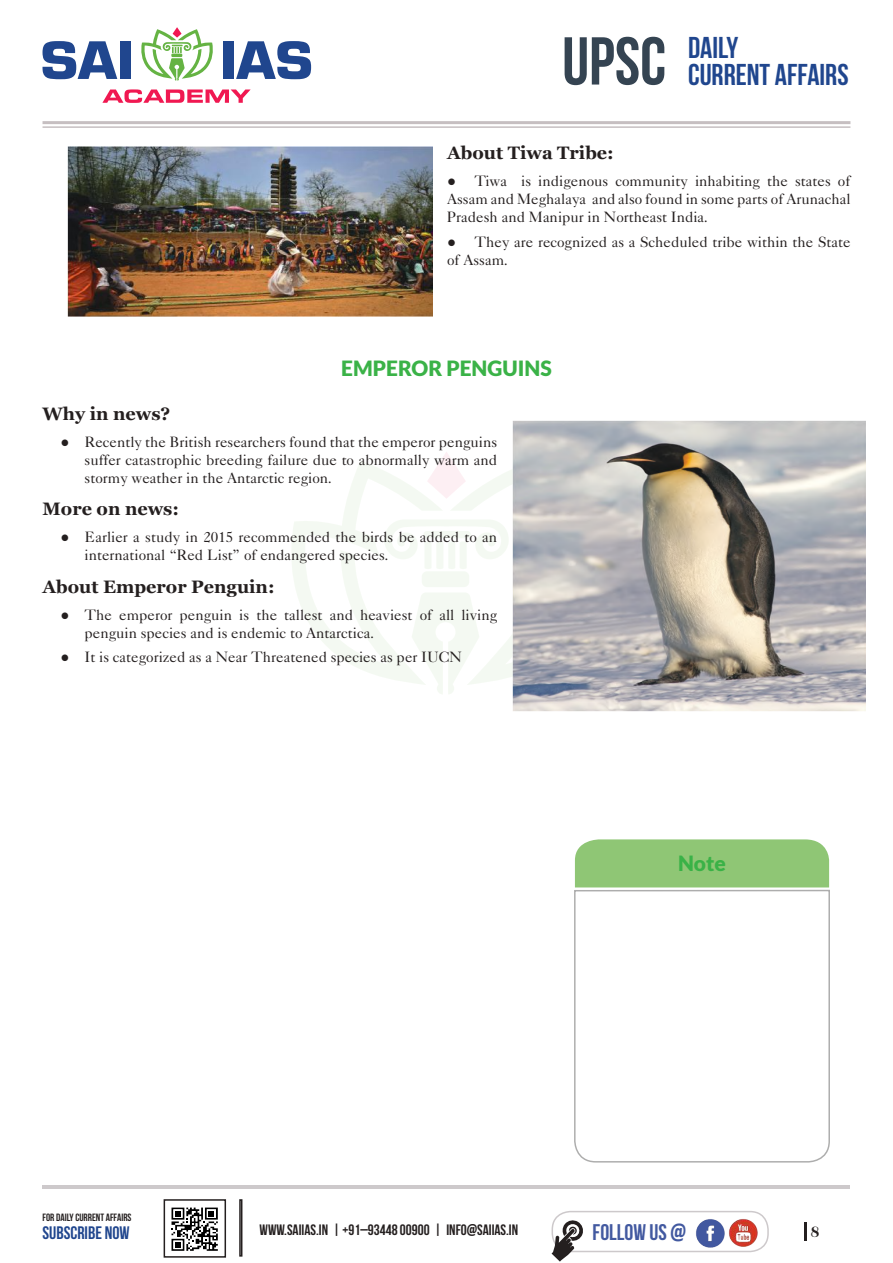
<style>
.page{position:relative;width:893px;height:1263px;background:#fff}
.page>*{position:absolute;margin:0;border:0;box-sizing:border-box;transform-origin:0 0}
.t1{font:700 67.5px "Bebas Neue";color:#354452}
.t2{font:700 30px/27px "Bebas Neue";color:#20468e}
.t3{font:700 22.5px "Bebas Neue";color:#4259a0}
.t4{font:900 21px "Lato";color:#3ab247}
.t5{font:700 18px "Georgia";color:#241f1f}
.t6{font:700 18px "Bebas Neue";color:#20468e}
.t7{font:15px/18px "Caslon Five Forty LT";color:#241f1f}
.t8{font:700 15px "Bebas Neue";color:#241f1f}
.t9{font:700 13.5px "Caslon";color:#241f1f}
.t10{font:700 10.5px "Bebas Neue";color:#241f1f}
.s1{font-family:"Georgia";font-weight:700}
</style>
<div class="page">
<hr style="left:43px;top:1185px;width:807px;height:4px;background:#cdc9cb">
<svg style="left:292px;top:452px;width:221px;height:242px"></svg>
<svg style="left:43px;top:41px;width:74px;height:38px"></svg>
<div style="left:120px;top:41px;width:11px;height:38px;background:#20468e"></div>
<div style="left:223px;top:41px;width:10px;height:38px;background:#20468e"></div>
<svg style="left:236px;top:41px;width:75px;height:38px"></svg>
<svg style="left:102px;top:89px;width:149px;height:14px"></svg>
<svg style="left:141px;top:27px;width:72px;height:54px"></svg>
<div style="left:575px;top:839px;width:254px;height:48px;background:#8fc675"></div>
<svg style="left:574px;top:889px;width:256px;height:274px"></svg>
<svg style="left:804px;top:1222px;width:2px;height:19px"></svg>
<svg style="left:171px;top:1207px;width:47px;height:44px"></svg>
<div style="left:164px;top:1199px;width:62px;height:58px;border:2px solid #241f1f"></div>
<div style="left:239px;top:1199px;width:3px;height:57px;border:2px solid #241f1f"></div>
<div style="left:552px;top:1211px;width:217px;height:41px;border:2px solid #cdc9cb;border-radius:18px"></div>
<img style="left:696px;top:1219px;width:29px;height:29px">
<img style="left:729px;top:1219px;width:29px;height:28px">
<svg style="left:552px;top:1219px;width:32px;height:42px"></svg>
<hr style="left:43px;top:121px;width:807px;height:3px;background:#c6bfc1">
<hr style="left:43px;top:126px;width:807px;height:2px;background:#c6bfc1">
<img style="left:67px;top:146px;width:365px;height:171px">
<img style="left:513px;top:421px;width:353px;height:291px">
<h1 class="t1" style="left:562px;top:24px;width:105px">UPSC</h1>
<h2 class="t2" style="left:688px;top:34px;width:162px">DAILY<br>CURRENT AFFAIRS</h2>
<p class="t5" style="left:447px;top:143px;width:168px">About Tiwa Tribe:</p>
<p class="t7" style="left:447px;top:172px;width:405px;text-align:justify"><span class="s1">●</span> Tiwa is indigenous community inhabiting the states of Assam and Meghalaya and also found in some parts of Arunachal Pradesh and Manipur in Northeast India.</p>
<p class="t7" style="left:447px;top:233px;width:405px"><span class="s1">●</span> They are recognized as a Scheduled tribe within the State of Assam.</p>
<h3 class="t4" style="left:341px;top:356px;width:212px">EMPEROR PENGUINS</h3>
<p class="t5" style="left:43px;top:403px;width:129px">Why in news?</p>
<p class="t7" style="left:85px;top:432px;width:414px;text-align:justify;text-indent:-24px"><span class="s1">●</span> Recently the British researchers found that the emperor penguins suffer catastrophic breeding failure due to abnormally warm and stormy weather in the Antarctic region.</p>
<p class="t5" style="left:43px;top:499px;width:138px">More on news:</p>
<p class="t7" style="left:85px;top:528px;width:414px;text-indent:-24px"><span class="s1">●</span> Earlier a study in 2015 recommended the birds be added to an international “Red List” of endangered species.</p>
<p class="t5" style="left:43px;top:576px;width:234px">About Emperor Penguin:</p>
<p class="t7" style="left:85px;top:605px;width:414px;text-indent:-24px"><span class="s1">●</span> The emperor penguin is the tallest and heaviest of all living penguin species and is endemic to Antarctica.</p>
<p class="t7" style="left:61px;top:648px;width:403px"><span class="s1">●</span> It is categorized as a Near Threatened species as per IUCN</p>
<h3 class="t4" style="left:678px;top:850px;width:49px">Note</h3>
<p class="t10" style="left:43px;top:1211px;width:91px">FOR DAILY CURRENT AFFAIRS</p>
<p class="t6" style="left:43px;top:1223px;width:89px">SUBSCRIBE NOW</p>
<h3 class="t3" style="left:593px;top:1220px;width:95px">FOLLOW US @</h3>
<p class="t8" style="left:260px;top:1221px;width:260px">WWW.SAIIAS.IN | +91–93448 00900 | INFO@SAIIAS.IN</p>
<p class="t9" style="left:811px;top:1223px;width:10px">8</p>
</div>
